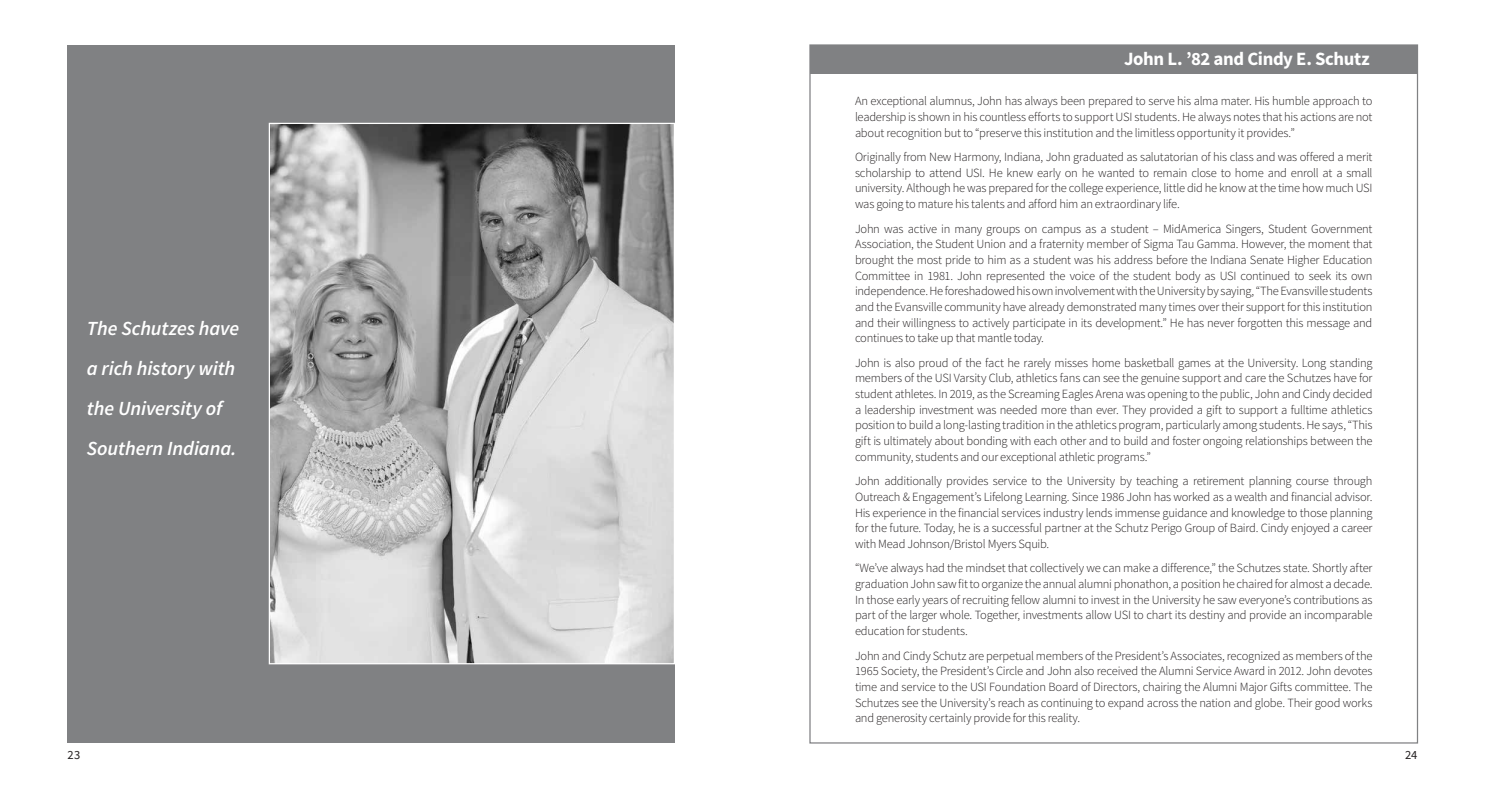
<style>
.page{position:relative;width:1485px;height:788px;background:#fff}
.page>*{position:absolute;margin:0;border:0;box-sizing:border-box;transform-origin:0 0}
.t1{font:italic 600 20px/40px "Source Sans Pro";letter-spacing:-.005em;color:#fff}
.t2{font:700 18.75px "Source Sans Pro";letter-spacing:-.02em;color:#fff}
.t3{font:300 12.5px/15.6px "Source Sans Pro";letter-spacing:-.02em;color:#231f20;text-align:justify}
.t4{font:12.5px "Source Sans Pro";color:#231f20}
</style>
<div class="page">
<div style="left:68px;top:45px;width:607px;height:697px;background:#808183"></div>
<div style="left:810px;top:45px;width:607px;height:28px;background:#808183"></div>
<img style="left:271px;top:125px;width:402px;height:537px">
<h1 class="t1" style="left:87px;top:308px;width:154px">The Schutzes have a rich history with the University of<br>Southern Indiana.</h1>
<h2 class="t2" style="left:1124px;top:47px;width:247px">John L. ’82 and Cindy E. Schutz</h2>
<p class="t3" style="left:855px;top:93px;width:519px">An exceptional alumnus, John has always been prepared to serve his alma mater. His humble approach to leadership is shown in his countless efforts to support USI students. He always notes that his actions are not about recognition but to “preserve this institution and the limitless opportunity it provides.”</p>
<p class="t3" style="left:855px;top:149px;width:519px">Originally from New Harmony, Indiana, John graduated as salutatorian of his class and was offered a merit scholarship to attend USI. He knew early on he wanted to remain close to home and enroll at a small university. Although he was prepared for the college experience, little did he know at the time how much USI was going to mature his talents and afford him an extraordinary life.</p>
<p class="t3" style="left:855px;top:221px;width:519px">John was active in many groups on campus as a student – MidAmerica Singers, Student Government Association, the Student Union and a fraternity member of Sigma Tau Gamma. However, the moment that brought the most pride to him as a student was his address before the Indiana Senate Higher Education Committee in 1981. John represented the voice of the student body as USI continued to seek its own independence. He foreshadowed his own involvement with the University by saying, “The Evansville students and the Evansville community have already demonstrated many times over their support for this institution and their willingness to actively participate in its development.” He has never forgotten this message and continues to take up that mantle today.</p>
<p class="t3" style="left:855px;top:355px;width:519px">John is also proud of the fact he rarely misses home basketball games at the University. Long standing members of the USI Varsity Club, athletics fans can see the genuine support and care the Schutzes have for student athletes. In 2019, as the Screaming Eagles Arena was opening to the public, John and Cindy decided a leadership investment was needed more than ever. They provided a gift to support a fulltime athletics position to build a long-lasting tradition in the athletics program, particularly among students. He says, “This gift is ultimately about bonding with each other and to build and foster ongoing relationships between the community, students and our exceptional athletic programs.”</p>
<p class="t3" style="left:855px;top:473px;width:519px">John additionally provides service to the University by teaching a retirement planning course through Outreach &amp; Engagement’s Lifelong Learning. Since 1986 John has worked as a wealth and financial advisor.<br>His experience in the financial services industry lends immense guidance and knowledge to those planning for the future. Today, he is a successful partner at the Schutz Perigo Group of Baird. Cindy enjoyed a career with Mead Johnson/Bristol Myers Squib.</p>
<p class="t3" style="left:855px;top:560px;width:519px">“We’ve always had the mindset that collectively we can make a difference,” the Schutzes state. Shortly after graduation John saw fit to organize the annual alumni phonathon, a position he chaired for almost a decade.<br>In those early years of recruiting fellow alumni to invest in the University he saw everyone’s contributions as part of the larger whole. Together, investments allow USI to chart its destiny and provide an incomparable education for students.</p>
<p class="t3" style="left:855px;top:647px;width:519px">John and Cindy Schutz are perpetual members of the President’s Associates, recognized as members of the 1965 Society, the President’s Circle and John also received the Alumni Service Award in 2012. John devotes time and service to the USI Foundation Board of Directors, chairing the Alumni Major Gifts committee. The Schutzes see the University’s reach as continuing to expand across the nation and globe. Their good works and generosity certainly provide for this reality.</p>
<p class="t4" style="left:68px;top:746px;width:14px">23</p>
<p class="t4" style="left:1405px;top:746px;width:14px">24</p>
</div>
